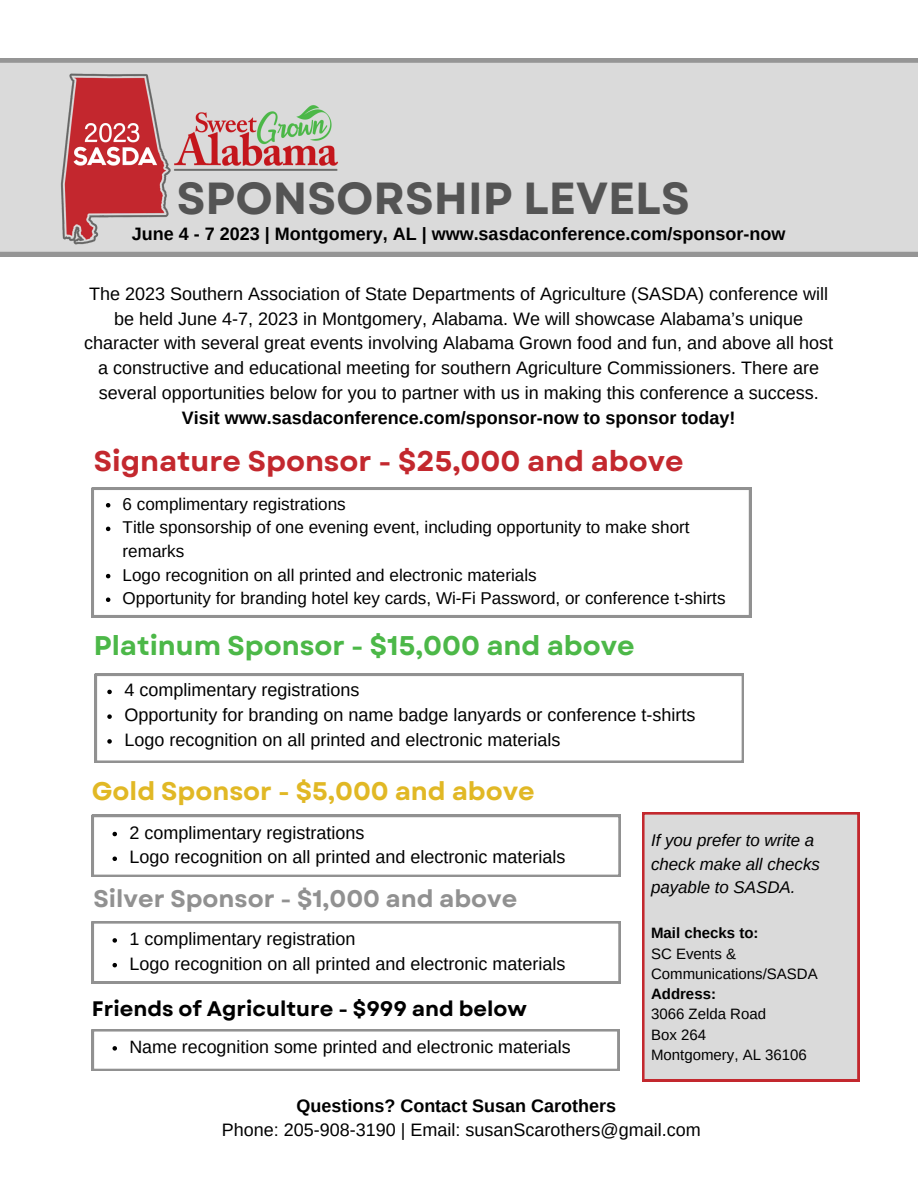
<style>
.page{position:relative;width:918px;height:1188px;background:#fff}
.page>*{position:absolute;margin:0;border:0;box-sizing:border-box;transform-origin:0 0}
.t1{font:700 44.85px "Garet";color:#545454}
.t2{font:700 28.5px "Garet";color:#c3282e}
.t3{font:700 27px "Garet";color:#4cb848}
.t4{font:700 25.5px "Garet";color:#e1b825}
.t5{font:700 24px "Garet";color:#919191}
.t6{font:700 21px "Garet";color:#000}
.t7{font:18px/24.8px "Arimo";color:#000}
.t8{font:700 18px "Arimo";color:#000}
.t9{font:17.85px "Arimo";color:#000}
.t10{font:17.1px/23.7px "Arimo";color:#000}
.t11{font:italic 16.95px/23.7px "Arimo";color:#000}
.t12{font:15px/20.2px "Arimo";color:#000}
.t13{font:700 15px "Arimo";color:#000}
</style>
<div class="page">
<svg style="left:92px;top:488px;width:659px;height:129px"></svg>
<svg style="left:106px;top:503px;width:4px;height:5px"></svg>
<svg style="left:106px;top:527px;width:4px;height:4px"></svg>
<svg style="left:106px;top:574px;width:4px;height:4px"></svg>
<svg style="left:106px;top:598px;width:4px;height:4px"></svg>
<svg style="left:92px;top:815px;width:529px;height:62px"></svg>
<svg style="left:95px;top:674px;width:649px;height:89px"></svg>
<svg style="left:107px;top:690px;width:5px;height:4px"></svg>
<svg style="left:107px;top:714px;width:5px;height:5px"></svg>
<svg style="left:107px;top:739px;width:5px;height:5px"></svg>
<div style="left:0;top:58px;width:918px;height:198px;background:#dadada"></div>
<svg style="left:92px;top:921px;width:529px;height:62px"></svg>
<svg style="left:92px;top:1029px;width:527px;height:42px"></svg>
<img style="left:61px;top:58px;width:278px;height:199px">
<div style="left:642px;top:812px;width:217px;height:269px;background:#dadada"></div>
<h1 class="t1" style="left:177px;top:166px;width:515px">SPONSORSHIP LEVELS</h1>
<p class="t8" style="left:132px;top:223px;width:655px">June 4 - 7 2023 | Montgomery, AL | www.sasdaconference.com/sponsor-now</p>
<p class="t7" style="left:84px;top:281px;width:750px;text-align:center">The 2023 Southern Association of State Departments of Agriculture (SASDA) conference will be held June 4-7, 2023 in Montgomery, Alabama. We will showcase Alabama’s unique character with several great events involving Alabama Grown food and fun, and above all host a constructive and educational meeting for southern Agriculture Commissioners. There are several opportunities below for you to partner with us in making this conference a success.</p>
<p class="t8" style="left:182px;top:407px;width:555px">Visit www.sasdaconference.com/sponsor-now to sponsor today!</p>
<h2 class="t2" style="left:94px;top:440px;width:591px">Signature Sponsor - $25,000 and above</h2>
<p class="t10" style="left:123px;top:492px;width:605px">6 complimentary registrations<br>Title sponsorship of one evening event, including opportunity to make short remarks<br>Logo recognition on all printed and electronic materials<br>Opportunity for branding hotel key cards, Wi-Fi Password, or conference t-shirts</p>
<h3 class="t3" style="left:94px;top:627px;width:542px">Platinum Sponsor - $15,000 and above</h3>
<p class="t7" style="left:124px;top:678px;width:572px">4 complimentary registrations<br>Opportunity for branding on name badge lanyards or conference t-shirts<br>Logo recognition on all printed and electronic materials</p>
<h3 class="t4" style="left:92px;top:773px;width:444px">Gold Sponsor - $5,000 and above</h3>
<p class="t7" style="left:130px;top:820px;width:437px">2 complimentary registrations<br>Logo recognition on all printed and electronic materials</p>
<h3 class="t5" style="left:94px;top:882px;width:425px">Silver Sponsor - $1,000 and above</h3>
<p class="t7" style="left:130px;top:926px;width:437px">1 complimentary registration<br>Logo recognition on all printed and electronic materials</p>
<p class="t6" style="left:92px;top:993px;width:437px">Friends of Agriculture - $999 and below</p>
<p class="t9" style="left:129px;top:1037px;width:443px">Name recognition some printed and electronic materials</p>
<p class="t11" style="left:651px;top:828px;width:170px">If you prefer to write a check make all checks payable to SASDA.</p>
<p class="t13" style="left:651px;top:925px;width:109px">Mail checks to:</p>
<p class="t12" style="left:651px;top:943px;width:168px">SC Events &amp;<br>Communications/SASDA</p>
<p class="t13" style="left:651px;top:986px;width:66px">Address:</p>
<p class="t12" style="left:651px;top:1004px;width:157px">3066 Zelda Road<br>Box 264<br>Montgomery, AL 36106</p>
<p class="t8" style="left:296px;top:1095px;width:321px">Questions? Contact Susan Carothers</p>
<p class="t7" style="left:222px;top:1118px;width:480px">Phone: 205-908-3190 | Email: susanScarothers@gmail.com</p>
</div>
